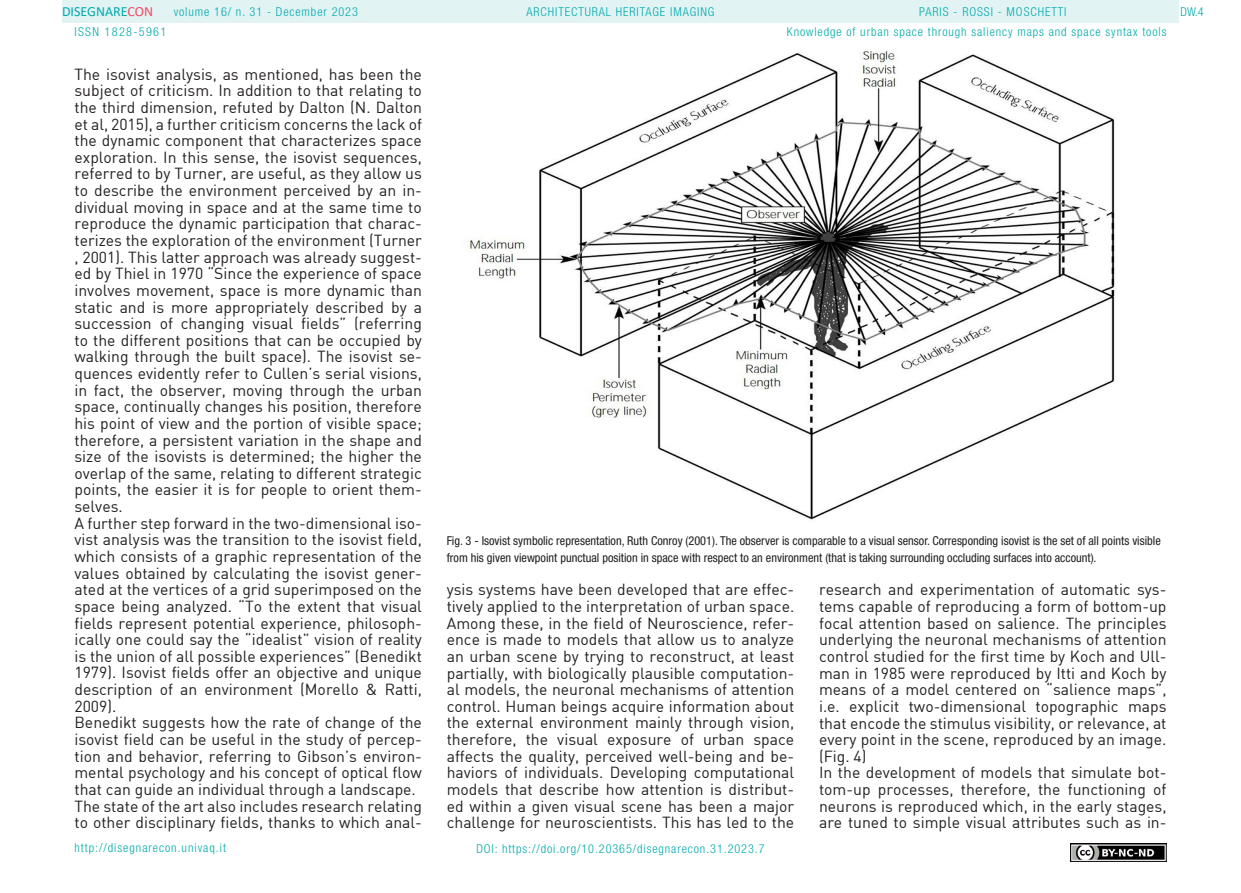
<style>
.page{position:relative;width:1241px;height:893px;background:#fff}
.page>*{position:absolute;margin:0;border:0;box-sizing:border-box;transform-origin:0 0}
.t1{font:15.75px/16.6px "DIN";color:#231f20}
.t2{font:14px "Calibri";color:#00aaad}
.t3{font:condensed 12.25px/16.6px "Helvetica Neue LT Std";color:#231f20}
.t4{font:300 condensed 12.25px "Helvetica Neue LT Std";letter-spacing:.075em;color:#00aaad}
.t5{font:300 condensed 12.25px "Helvetica Neue LT Std";letter-spacing:.11em;color:#00aaad}
.s1{color:#f24862}
</style>
<div class="page">
<div style="left:62px;top:0;width:1116px;height:23px;background:#e2f3f4"></div>
<img style="left:1070px;top:843px;width:96px;height:18px">
<img style="left:468px;top:51px;width:647px;height:469px">
<p class="t2" style="left:62px;top:2px;width:93px">DISEGNARE<span class="s1">CON</span></p>
<p class="t4" style="left:919px;top:5px;width:149px">PARIS - ROSSI - MOSCHETTI</p>
<p class="t4" style="left:174px;top:5px;width:186px">volume 16/ n. 31 - December 2023</p>
<p class="t4" style="left:526px;top:5px;width:189px">ARCHITECTURAL HERITAGE IMAGING</p>
<p class="t5" style="left:74px;top:24px;width:93px">ISSN 1828-5961</p>
<p class="t1" style="left:74px;top:65px;width:349px">The isovist analysis, as mentioned, has been the subject of criticism. In addition to that relating to the third dimension, refuted by Dalton (N. Dalton et al, 2015), a further criticism concerns the lack of the dynamic component that characterizes space exploration. In this sense, the isovist sequences, referred to by Turner, are useful, as they allow us to describe the environment perceived by an in&shy;dividual moving in space and at the same time to reproduce the dynamic participation that charac&shy;terizes the exploration of the environment (Turner , 2001). This latter approach was already suggest&shy;ed by Thiel in 1970 “Since the experience of space involves movement, space is more dynamic than static and is more appropriately described by a succession of changing visual fields” (referring to the different positions that can be occupied by walking through the built space). The isovist se&shy;quences evidently refer to Cullen’s serial visions, in fact, the observer, moving through the urban space, continually changes his position, therefore his point of view and the portion of visible space; therefore, a persistent variation in the shape and size of the isovists is determined; the higher the overlap of the same, relating to different strategic points, the easier it is for people to orient them&shy;selves.<br>A further step forward in the two-dimensional iso&shy;vist analysis was the transition to the isovist field, which consists of a graphic representation of the values obtained by calculating the isovist gener&shy;ated at the vertices of a grid superimposed on the space being analyzed. “To the extent that visual fields represent potential experience, philosoph&shy;ically one could say the “idealist” vision of reality is the union of all possible experiences” (Benedikt 1979). Isovist fields offer an objective and unique description of an environment (Morello &amp; Ratti, 2009).<br>Benedikt suggests how the rate of change of the isovist field can be useful in the study of percep&shy;tion and behavior, referring to Gibson’s environ&shy;mental psychology and his concept of optical flow that can guide an individual through a landscape.<br>The state of the art also includes research relating to other disciplinary fields, thanks to which anal-</p>
<p class="t4" style="left:74px;top:841px;width:153px">http://disegnarecon.univaq.it</p>
<p class="t4" style="left:786px;top:25px;width:381px">Knowledge of urban space through saliency maps and space syntax tools</p>
<p class="t3" style="left:446px;top:532px;width:715px">Fig. 3 - Isovist symbolic representation, Ruth Conroy (2001). The observer is comparable to a visual sensor. Corresponding isovist is the set of all points visible from his given viewpoint punctual position in space with respect to an environment (that is taking surrounding occluding surfaces into account).</p>
<p class="t1" style="left:446px;top:581px;width:349px;text-align:justify">ysis systems have been developed that are effec&shy;tively applied to the interpretation of urban space.<br>Among these, in the field of Neuroscience, refer&shy;ence is made to models that allow us to analyze an urban scene by trying to reconstruct, at least partially, with biologically plausible computation&shy;al models, the neuronal mechanisms of attention control. Human beings acquire information about the external environment mainly through vision, therefore, the visual exposure of urban space affects the quality, perceived well-being and be&shy;haviors of individuals. Developing computational models that describe how attention is distribut&shy;ed within a given visual scene has been a major challenge for neuroscientists. This has led to the</p>
<p class="t1" style="left:819px;top:581px;width:349px">research and experimentation of automatic sys&shy;tems capable of reproducing a form of bottom-up focal attention based on salience. The principles underlying the neuronal mechanisms of attention control studied for the first time by Koch and Ull&shy;man in 1985 were reproduced by Itti and Koch by means of a model centered on “salience maps”, i.e. explicit two-dimensional topographic maps that encode the stimulus visibility, or relevance, at every point in the scene, reproduced by an image. (Fig. 4)<br>In the development of models that simulate bot&shy;tom-up processes, therefore, the functioning of neurons is reproduced which, in the early stages, are tuned to simple visual attributes such as in-</p>
<p class="t4" style="left:476px;top:842px;width:290px">DOI: https://doi.org/10.20365/disegnarecon.31.2023.7</p>
<p class="t4" style="left:1180px;top:5px;width:25px">DW.4</p>
</div>
